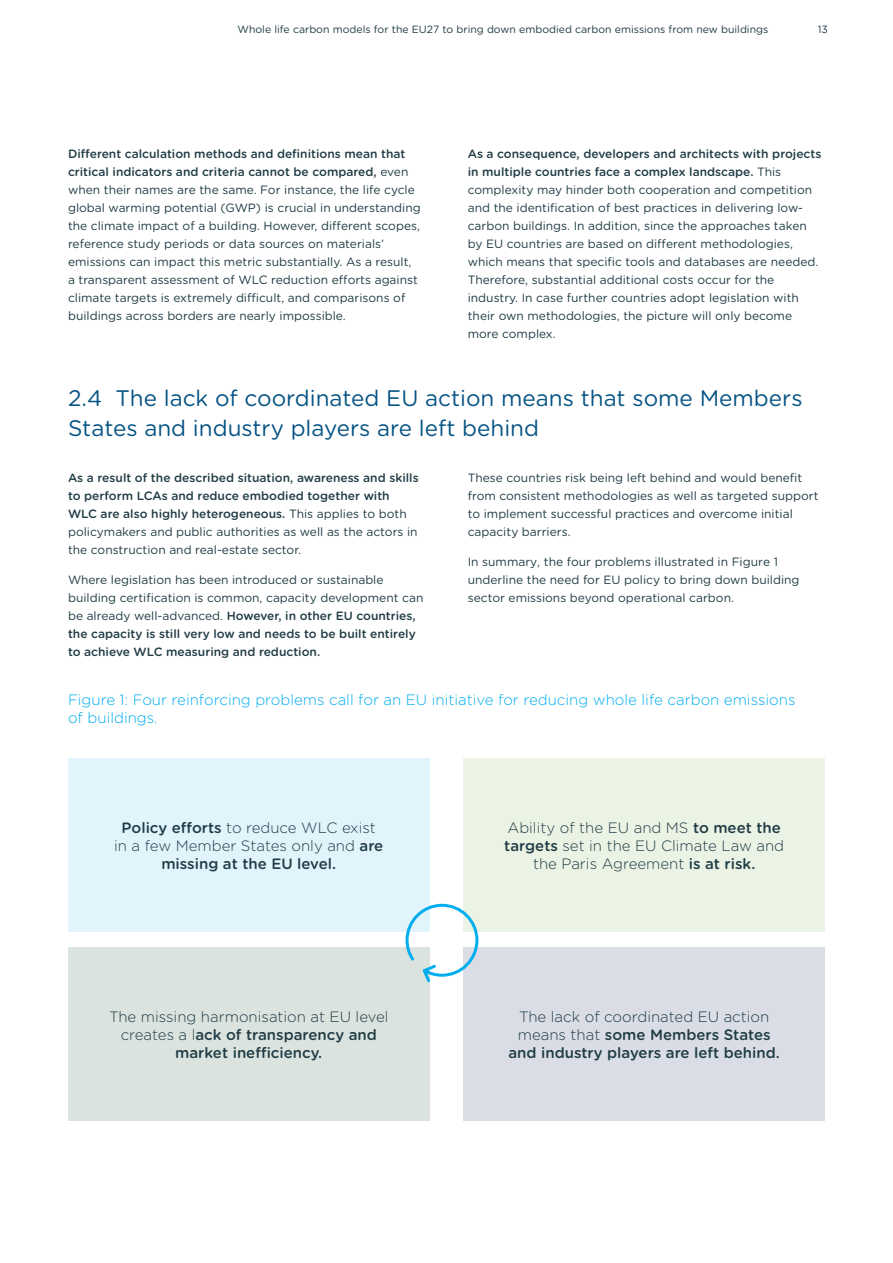
<style>
.page{position:relative;width:893px;height:1263px;background:#fff}
.page>*{position:absolute;margin:0;border:0;box-sizing:border-box;transform-origin:0 0}
.Header_2{font:22.5px/30px "Gotham Rounded";color:#075485}
.t1{font:300 15px/18px "Gotham Rounded";color:#203c45;text-align:center}
.t2{font:300 15px/18px "Gotham Rounded";color:#00aeef}
.t3{font:500 15px/18px "Gotham Rounded";color:#203c45;text-align:center}
.t4{font:12px/18px "Gotham Rounded";color:#203c45}
.t5{font:500 12px/18px "Gotham Rounded";color:#203c45}
.t6{font:10.5px "Gotham Rounded";color:#203c45}
.s1{font-weight:500}
.s2{font-weight:400}
.s3{font-weight:300}
</style>
<div class="page">
<div style="left:68px;top:758px;width:361px;height:173px;background:#e1f4fc"></div>
<div style="left:463px;top:758px;width:362px;height:173px;background:#ebf3e5"></div>
<div style="left:68px;top:947px;width:361px;height:174px;background:#dbe3df"></div>
<div style="left:463px;top:947px;width:362px;height:174px;background:#dadde5"></div>
<svg style="left:404px;top:902px;width:76px;height:83px"></svg>
<p class="t6" style="left:238px;top:22px;width:532px">Whole life carbon models for the EU27 to bring down embodied carbon emissions from new buildings</p>
<p class="t6" style="left:818px;top:22px;width:12px">13</p>
<p class="t4" style="left:68px;top:145px;width:354px"><span class="s1">Different calculation methods and definitions mean that critical indicators and criteria cannot be compared,</span> even when their names are the same. For instance, the life cycle global warming potential (GWP) is crucial in understanding the climate impact of a building. However, different scopes, reference study periods or data sources on materials’ emissions can impact this metric substantially. As a result, a transparent assessment of WLC reduction efforts against climate targets is extremely difficult, and comparisons of buildings across borders are nearly impossible.</p>
<p class="t4" style="left:468px;top:145px;width:355px"><span class="s1">As a consequence, developers and architects with projects in multiple countries face a complex landscape.</span> This complexity may hinder both cooperation and competition and the identification of best practices in delivering low&shy;carbon buildings. In addition, since the approaches taken by EU countries are based on different methodologies, which means that specific tools and databases are needed.<br>Therefore, substantial additional costs occur for the industry. In case further countries adopt legislation with their own methodologies, the picture will only become more complex.</p>
<p class="Header_2" style="left:68px;top:382px;width:736px">2.4 The lack of coordinated EU action means that some Members<br>States and industry players are left behind</p>
<p class="t5" style="left:68px;top:468px;width:352px">As a result of the described situation, awareness and skills to perform LCAs and reduce embodied together with WLC are also highly heterogeneous. <span class="s2">This applies to both policymakers and public authorities as well as the actors in the construction and real-estate sector.</span></p>
<p class="t4" style="left:68px;top:570px;width:357px">Where legislation has been introduced or sustainable building certification is common, capacity development can be already well-advanced. <span class="s1">However, in other EU countries, the capacity is still very low and needs to be built entirely to achieve WLC measuring and reduction.</span></p>
<p class="t4" style="left:468px;top:468px;width:352px">These countries risk being left behind and would benefit from consistent methodologies as well as targeted support to implement successful practices and overcome initial capacity barriers.</p>
<p class="t4" style="left:468px;top:552px;width:333px">In summary, the four problems illustrated in Figure 1 underline the need for EU policy to bring down building sector emissions beyond operational carbon.</p>
<p class="t2" style="left:68px;top:690px;width:729px">Figure 1: Four reinforcing problems call for an EU initiative for reducing whole life carbon emissions of buildings.</p>
<p class="t1" style="left:114px;top:818px;width:271px"><span class="s1">Policy efforts</span> to reduce WLC exist in a few Member States only and <span class="s1">are missing at the EU level.</span></p>
<p class="t1" style="left:504px;top:818px;width:281px">Ability of the EU and MS <span class="s1">to meet the targets</span> set in the EU Climate Law and the Paris Agreement <span class="s1">is at risk.</span></p>
<p class="t1" style="left:109px;top:1007px;width:281px">The missing harmonisation at EU level creates a l<span class="s1">ack of transparency and market inefficiency.</span></p>
<p class="t3" style="left:508px;top:1007px;width:273px"><span class="s3">The lack of coordinated EU action means that</span> some Members States and industry players are left behind.</p>
</div>
